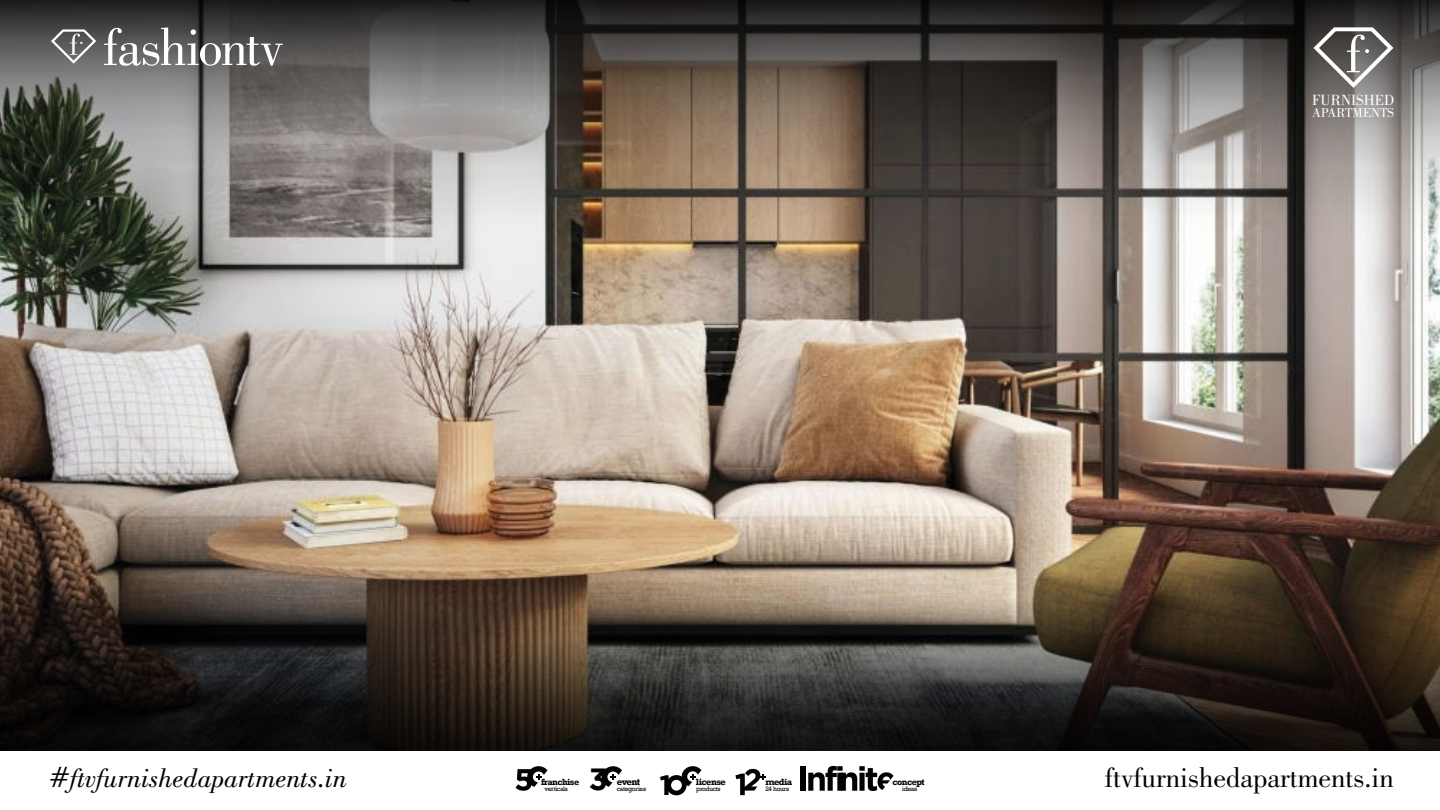
<style>
.page{position:relative;width:1440px;height:810px;background:#fff}
.page>*{position:absolute;margin:0;border:0;box-sizing:border-box;transform-origin:0 0}
.t1{font:700 30.6px "Gotham";color:#020202}
.t2{font:28.65px "Bodoni";color:#020202}
.t3{font:italic 28.42px "Bodoni BT";color:#020202}
.t4{font:700 28.05px "Gotham";color:#020202}
.t5{font:15.23px "Bodoni";color:#fff}
.t6{font:13.35px "Bodoni";color:#fff}
.t7{font:700 9.68px "Rockwell";letter-spacing:-.055em;color:#020202}
.t8{font:700 9.3px "Rockwell";letter-spacing:-.055em;color:#020202}
.t9{font:700 9.15px "Rockwell";letter-spacing:-.055em;color:#020202}
.t10{font:6.68px "Rockwell";letter-spacing:-.05em;color:#020202}
.t11{font:6.6px "Rockwell";letter-spacing:-.05em;color:#020202}
</style>
<div class="page">
<img style="left:0;top:242px;width:1440px;height:157px">
<svg style="left:0;top:0;width:1440px;height:242px;background:#6b655f"></svg>
<img style="left:0;top:399px;width:1440px;height:352px">
<svg style="left:666px;top:766px;width:35px;height:29px"></svg>
<svg style="left:735px;top:769px;width:31px;height:26px"></svg>
<div style="left:800px;top:766px;width:6px;height:25px;background:#020202"></div>
<svg style="left:808px;top:766px;width:85px;height:25px"></svg>
<svg style="left:602px;top:766px;width:20px;height:21px"></svg>
<svg style="left:516px;top:766px;width:31px;height:25px"></svg>
<svg style="left:51px;top:29px;width:45px;height:35px;background:#7d7d7d"></svg>
<svg style="left:104px;top:27px;width:179px;height:39px"></svg>
<svg style="left:1313px;top:27px;width:80px;height:61px"></svg>
<h3 class="t5" style="left:1312px;top:91px;width:84px">FURNISHED</h3>
<h3 class="t6" style="left:1312px;top:105px;width:83px">APARTMENTS</h3>
<h3 class="t3" style="left:49px;top:761px;width:300px">#ftvfurnishedapartments.in</h3>
<h3 class="t8" style="left:765px;top:776px;width:28px">media</h3>
<h1 class="t1" style="left:589px;top:762px;width:20px">3</h1>
<p class="t11" style="left:617px;top:785px;width:31px">categories</p>
<h3 class="t4" style="left:659px;top:769px;width:13px">1</h3>
<h3 class="t8" style="left:696px;top:776px;width:32px">license</h3>
<h3 class="t7" style="left:617px;top:776px;width:25px">event</h3>
<h3 class="t9" style="left:541px;top:777px;width:40px">franchise</h3>
<p class="t11" style="left:545px;top:785px;width:25px">verticals</p>
<p class="t11" style="left:765px;top:785px;width:25px">24 hours</p>
<p class="t11" style="left:696px;top:785px;width:26px">products</p>
<h3 class="t9" style="left:893px;top:777px;width:34px">concept</h3>
<p class="t10" style="left:902px;top:785px;width:17px">ideas</p>
<h2 class="t2" style="left:1105px;top:762px;width:290px">ftvfurnishedapartments.in</h2>
</div>
